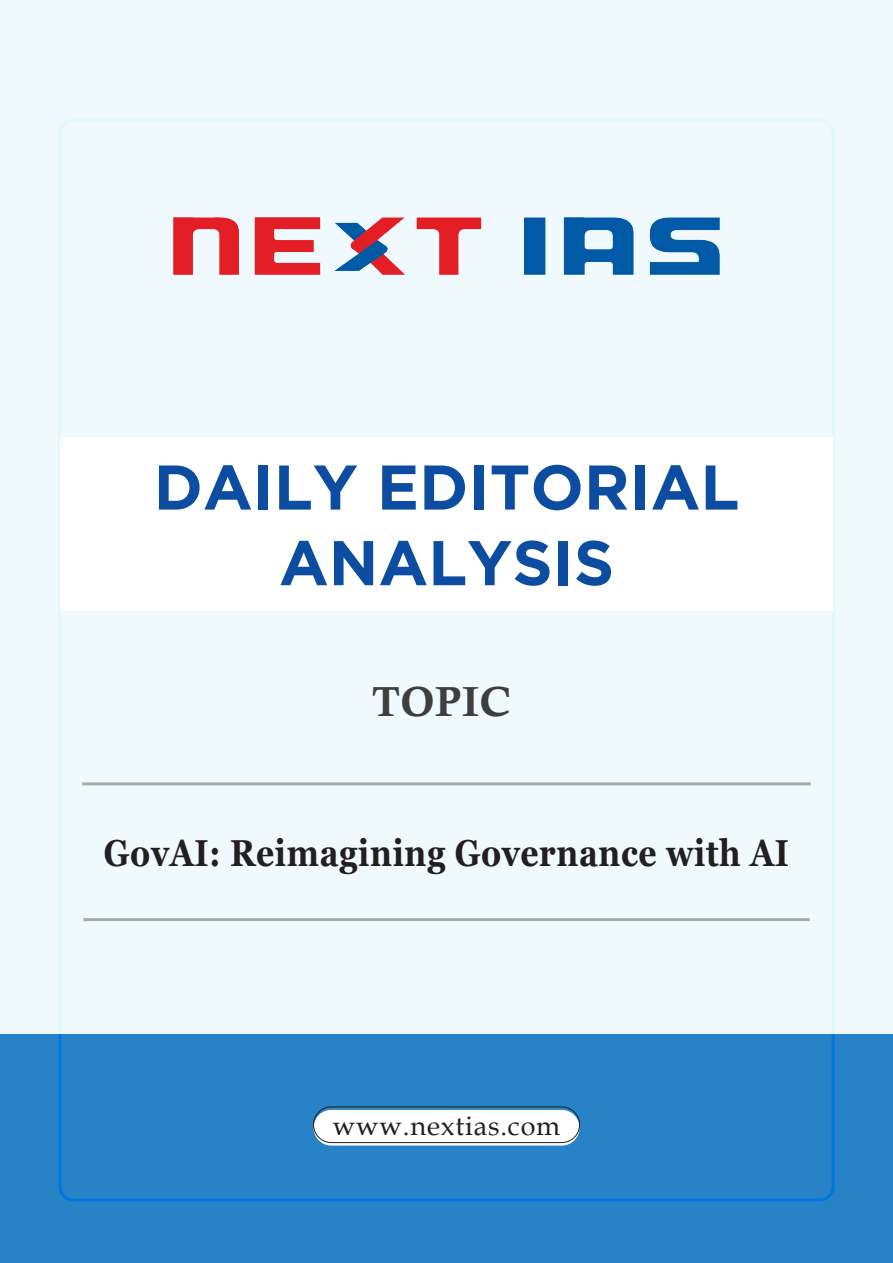
<style>
.page{position:relative;width:893px;height:1263px;background:#f0f9fd}
.page>*{position:absolute;margin:0;border:0;box-sizing:border-box;transform-origin:0 0}
.t1{font:700 63px/75.6px "Gotham";color:#0d4da1;text-align:center}
.t2{font:42px "Calis MT Bol";letter-spacing:.02em;color:#3e3e3f}
.t3{font:700 37.5px "Georgia";letter-spacing:.02em;color:#231f20;scale:.85 1}
.t4{font:27px "Book Antiqua";letter-spacing:.03em;color:#231f20}
</style>
<div class="page">
<img style="left:173px;top:217px;width:547px;height:57px">
<div style="left:0;top:1034px;width:893px;height:229px;background:#2783c5"></div>
<div style="left:60px;top:438px;width:773px;height:173px;background:#fff"></div>
<div style="left:313px;top:1110px;width:267px;height:35px;background:#fff;border-radius:18px"></div>
<div style="left:313px;top:1106px;width:267px;height:37px;border:1px solid #231f20;border-radius:18px"></div>
<hr style="left:83px;top:918px;width:727px;height:3px;background:#a8a9ad">
<hr style="left:82px;top:782px;width:729px;height:3px;background:#a8a9ad">
<p class="t1" style="left:154px;top:448px;width:587px">DAILY EDITORIAL<br>ANALYSIS</p>
<p class="t2" style="left:372px;top:678px;width:141px">TOPIC</p>
<p class="t3" style="left:104px;top:829px;width:807px">GovAI: Reimagining Governance with AI</p>
<p class="t4" style="left:333px;top:1106px;width:229px">www.nextias.com</p>
</div>
